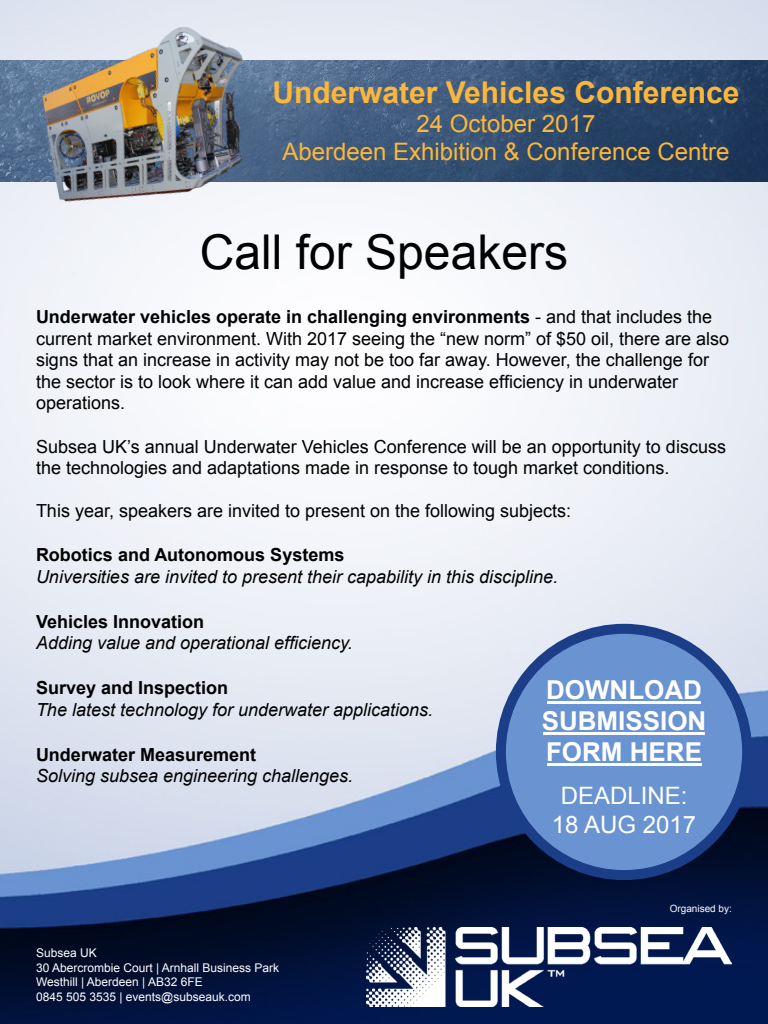
<style>
.page{position:relative;width:768px;height:1024px;background:#fff}
.page>*{position:absolute;margin:0;border:0;box-sizing:border-box;transform-origin:0 0}
.t1{font:48px "Arial";color:#000}
.t2{font:700 30px "Arial";color:#fbb73b}
.t3{font:700 26px/31.2px "Arial";color:#fff}
.t4{font:24px/28.8px "Arial";color:#fbb73b;text-align:center}
.t5{font:24px/28.8px "Arial";color:#fff;text-align:center}
.t6{font:18px/21.6px "Arial";color:#000}
.t7{font:italic 18px "Arial";color:#000}
.t8{font:700 18px "Arial";color:#000}
.t9{font:12px/14.4px "Arial";color:#fff}
.t10{font:10px "Arial";color:#fff}
.s1{font-weight:700}
</style>
<div class="page">
<img style="left:0;top:0;width:768px;height:1024px">
<img style="left:367px;top:927px;width:365px;height:79px">
<div style="left:501px;top:629px;width:246px;height:246px;background:#6a93d1;border-radius:50%"></div>
<div style="left:496px;top:624px;width:256px;height:256px;border:10px solid #1c3e88;border-radius:50%"></div>
<hr style="left:547px;top:701px;width:154px;height:3px;background:#fff">
<hr style="left:543px;top:732px;width:162px;height:3px;background:#fff">
<hr style="left:547px;top:764px;width:155px;height:2px;background:#fff">
<img style="left:0;top:60px;width:768px;height:121px">
<img style="left:20px;top:6px;width:254px;height:219px">
<h2 class="t2" style="left:273px;top:72px;width:468px">Underwater Vehicles Conference</h2>
<h3 class="t4" style="left:283px;top:109px;width:448px">24 October 2017<br>Aberdeen Exhibition &amp; Conference Centre</h3>
<h1 class="t1" style="left:200px;top:221px;width:370px">Call for Speakers</h1>
<p class="t6" style="left:36px;top:306px;width:695px"><span class="s1">Underwater vehicles operate in challenging environments</span> - and that includes the current market environment. With 2017 seeing the “new norm” of $50 oil, there are also signs that an increase in activity may not be too far away. However, the challenge for the sector is to look where it can add value and increase efficiency in underwater operations.</p>
<p class="t6" style="left:36px;top:436px;width:692px">Subsea UK’s annual Underwater Vehicles Conference will be an opportunity to discuss the technologies and adaptations made in response to tough market conditions.</p>
<p class="t6" style="left:36px;top:500px;width:537px">This year, speakers are invited to present on the following subjects:</p>
<p class="t8" style="left:36px;top:543px;width:310px">Robotics and Autonomous Systems</p>
<p class="t7" style="left:36px;top:565px;width:524px">Universities are invited to present their capability in this discipline.</p>
<p class="t8" style="left:36px;top:610px;width:170px">Vehicles Innovation</p>
<p class="t7" style="left:36px;top:631px;width:318px">Adding value and operational efficiency.</p>
<p class="t8" style="left:36px;top:676px;width:194px">Survey and Inspection</p>
<p class="t7" style="left:36px;top:698px;width:399px">The latest technology for underwater applications.</p>
<p class="t8" style="left:36px;top:742px;width:222px">Underwater Measurement</p>
<p class="t7" style="left:36px;top:764px;width:319px">Solving subsea engineering challenges.</p>
<h3 class="t3" style="left:542px;top:675px;width:166px">DOWNLOAD<br>SUBMISSION<br>FORM HERE</h3>
<h3 class="t5" style="left:552px;top:781px;width:146px">DEADLINE:<br>18 AUG 2017</h3>
<p class="t9" style="left:36px;top:946px;width:245px">Subsea UK<br>30 Abercrombie Court | Arnhall Business Park<br>Westhill | Aberdeen | AB32 6FE<br>0845 505 3535 | events@subseauk.com</p>
<p class="t10" style="left:670px;top:902px;width:64px">Organised by:</p>
</div>
